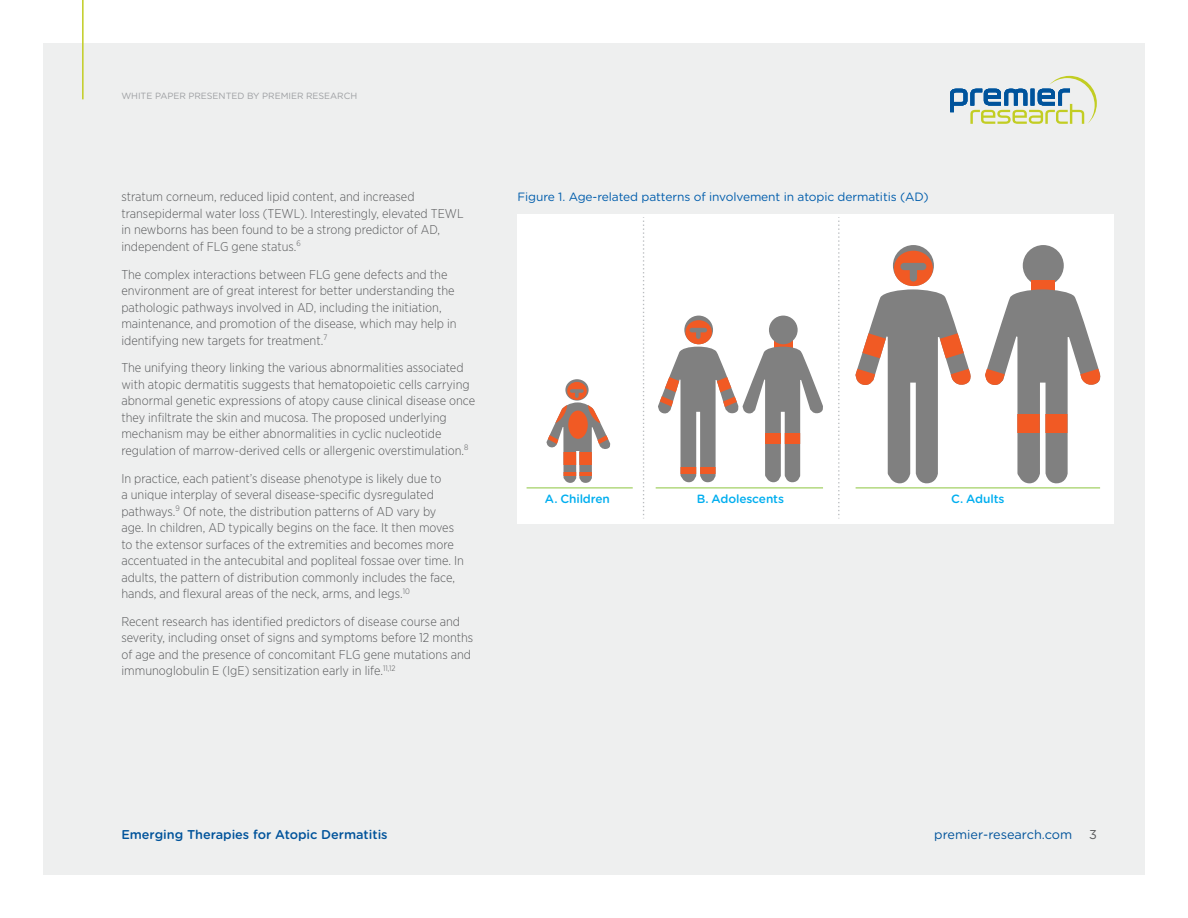
<style>
.page{position:relative;width:1188px;height:918px;background:#fff}
.page>*{position:absolute;margin:0;border:0;box-sizing:border-box;transform-origin:0 0}
.t1{font:300 12.75px/16.5px "Gotham Narrow";color:#58595b}
.t2{font:500 12.75px "Gotham Rounded";color:#00539b}
.t3{font:12.75px "Gotham Rounded";color:#00539b}
.t4{font:12.75px "Gotham Rounded";color:#58595b}
.t5{font:12px "Gotham Rounded";letter-spacing:-.01em;color:#005dac}
.t6{font:500 12px "Gotham Rounded";letter-spacing:-.01em;color:#00aeef}
.t7{font:9px "Gotham Rounded";letter-spacing:-.005em;color:#9d9fa2}
</style>
<div class="page">
<div style="left:43px;top:43px;width:1102px;height:832px;background:#eeefef"></div>
<hr style="left:82px;top:0;width:2px;height:99px;background:#c2cd23">
<svg style="left:950px;top:76px;width:147px;height:48px"></svg>
<div style="left:517px;top:214px;width:597px;height:310px;background:#fff"></div>
<div style="left:1023px;top:245px;width:41px;height:41px;background:#808080;border-radius:50%"></div>
<div style="left:1032px;top:280px;width:23px;height:16px;background:#f15a24"></div>
<svg style="left:893px;top:245px;width:41px;height:41px"></svg>
<div style="left:894px;top:251px;width:39px;height:35px;background:#f15a24;border-radius:50%"></div>
<div style="left:901px;top:263px;width:25px;height:7px;background:#808080;border-radius:4px"></div>
<div style="left:910px;top:266px;width:7px;height:16px;background:#808080;border-radius:4px"></div>
<svg style="left:855px;top:289px;width:116px;height:195px"></svg>
<svg style="left:985px;top:289px;width:116px;height:195px"></svg>
<svg style="left:1010px;top:414px;width:66px;height:19px"></svg>
<svg style="left:774px;top:341px;width:19px;height:6px"></svg>
<div style="left:684px;top:316px;width:29px;height:28px;background:#808080;border-radius:50%"></div>
<div style="left:685px;top:320px;width:27px;height:24px;background:#f15a24;border-radius:50%"></div>
<hr style="left:690px;top:328px;width:17px;height:4px;background:#808080;border-radius:2px">
<div style="left:696px;top:330px;width:5px;height:9px;background:#808080;border-radius:2px"></div>
<svg style="left:658px;top:347px;width:165px;height:136px"></svg>
<div style="left:769px;top:316px;width:29px;height:28px;background:#808080;border-radius:50%"></div>
<svg style="left:760px;top:433px;width:46px;height:11px"></svg>
<svg style="left:565px;top:379px;width:24px;height:22px"></svg>
<div style="left:567px;top:382px;width:20px;height:18px;background:#f15a24;border-radius:50%"></div>
<svg style="left:570px;top:389px;width:14px;height:4px"></svg>
<svg style="left:546px;top:391px;width:65px;height:92px"></svg>
<svg style="left:558px;top:452px;width:38px;height:12px"></svg>
<svg style="left:560px;top:472px;width:36px;height:4px"></svg>
<svg style="left:838px;top:217px;width:1px;height:302px"></svg>
<svg style="left:643px;top:217px;width:1px;height:302px"></svg>
<hr style="left:656px;top:488px;width:167px;height:1px;background:#8dc63f">
<hr style="left:527px;top:488px;width:106px;height:1px;background:#8dc63f">
<hr style="left:856px;top:488px;width:244px;height:1px;background:#8dc63f">
<p class="t7" style="left:121px;top:90px;width:237px">WHITE PAPER PRESENTED BY PREMIER RESEARCH</p>
<p class="t1" style="left:121px;top:188px;width:344px">stratum corneum, reduced lipid content, and increased transepidermal water loss (TEWL). Interestingly, elevated TEWL in newborns has been found to be a strong predictor of AD, independent of FLG gene status.<sup>6</sup></p>
<p class="t1" style="left:121px;top:266px;width:337px">The complex interactions between FLG gene defects and the environment are of great interest for better understanding the pathologic pathways involved in AD, including the initiation, maintenance, and promotion of the disease, which may help in identifying new targets for treatment.<sup>7</sup></p>
<p class="t1" style="left:121px;top:359px;width:355px">The unifying theory linking the various abnormalities associated with atopic dermatitis suggests that hematopoietic cells carrying abnormal genetic expressions of atopy cause clinical disease once they infiltrate the skin and mucosa. The proposed underlying mechanism may be either abnormalities in cyclic nucleotide regulation of marrow-derived cells or allergenic overstimulation.<sup>8</sup></p>
<p class="t1" style="left:121px;top:470px;width:344px">In practice, each patient’s disease phenotype is likely due to<br>a unique interplay of several disease-specific dysregulated pathways.<sup>9</sup> Of note, the distribution patterns of AD vary by<br>age. In children, AD typically begins on the face. It then moves to the extensor surfaces of the extremities and becomes more accentuated in the antecubital and popliteal fossae over time. In adults, the pattern of distribution commonly includes the face, hands, and flexural areas of the neck, arms, and legs.<sup>10</sup></p>
<p class="t1" style="left:121px;top:613px;width:353px">Recent research has identified predictors of disease course and severity, including onset of signs and symptoms before 12 months of age and the presence of concomitant FLG gene mutations and immunoglobulin E (IgE) sensitization early in life.<sup>11,12</sup></p>
<p class="t5" style="left:517px;top:188px;width:413px">Figure 1. Age-related patterns of involvement in atopic dermatitis (AD)</p>
<p class="t6" style="left:545px;top:490px;width:67px">A. Children</p>
<p class="t6" style="left:697px;top:490px;width:89px">B. Adolescents</p>
<p class="t6" style="left:951px;top:490px;width:55px">C. Adults</p>
<p class="t2" style="left:121px;top:825px;width:268px">Emerging Therapies for Atopic Dermatitis</p>
<p class="t3" style="left:934px;top:825px;width:139px">premier-research.com</p>
<p class="t4" style="left:1089px;top:826px;width:9px">3</p>
</div>
